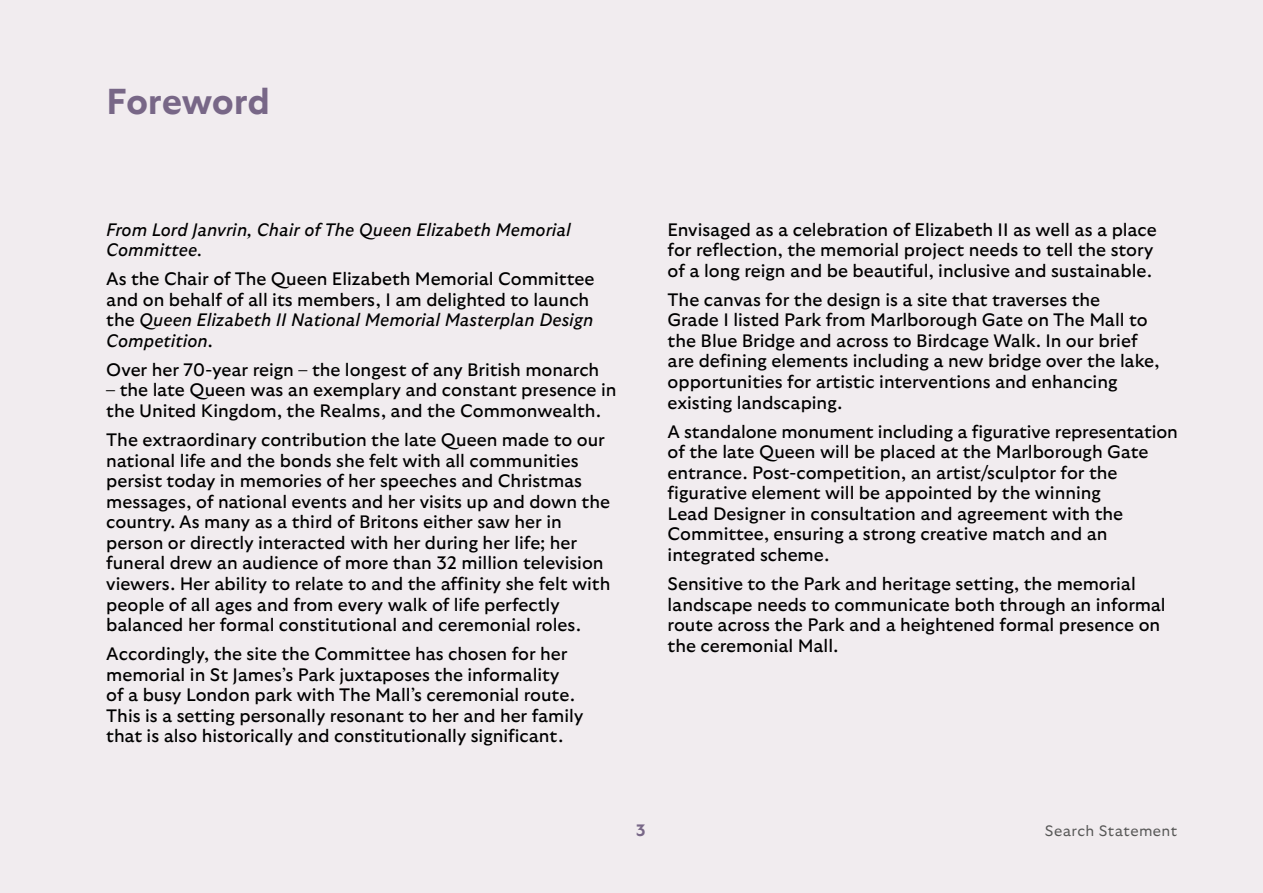
<style>
.page{position:relative;width:1263px;height:893px;background:#f1ecef}
.page>*{position:absolute;margin:0;border:0;box-sizing:border-box;transform-origin:0 0}
.t1{font:700 36px "GT Ultra";letter-spacing:-.005em;color:#786787}
.t2{font:18px/20.5px "GT Ultra";color:#000}
.t3{font:italic 18px/20.5px "GT Ultra";color:#000}
.t4{font:700 16.5px "GT Ultra";color:#786787}
.t5{font:300 15px "GT Ultra";letter-spacing:.03em;color:#575756}
.s1{font-style:italic}
</style>
<div class="page">
<h1 class="t1" style="left:106px;top:81px;width:165px">Foreword</h1>
<p class="t3" style="left:106px;top:219px;width:466px">From Lord Janvrin, Chair of The Queen Elizabeth Memorial<br>Committee.</p>
<p class="t2" style="left:106px;top:269px;width:490px">As the Chair of The Queen Elizabeth Memorial Committee and on behalf of all its members, I am delighted to launch the <span class="s1">Queen Elizabeth II National Memorial Masterplan Design Competition</span>.</p>
<p class="t2" style="left:106px;top:360px;width:494px">Over her 70-year reign – the longest of any British monarch</p>
<p class="t2" style="left:106px;top:380px;width:512px">– the late Queen was an exemplary and constant presence in the United Kingdom, the Realms, and the Commonwealth.</p>
<p class="t2" style="left:106px;top:430px;width:506px">The extraordinary contribution the late Queen made to our national life and the bonds she felt with all communities persist today in memories of her speeches and Christmas messages, of national events and her visits up and down the country. As many as a third of Britons either saw her in person or directly interacted with her during her life; her funeral drew an audience of more than 32 million television viewers. Her ability to relate to and the affinity she felt with people of all ages and from every walk of life perfectly balanced her formal constitutional and ceremonial roles.</p>
<p class="t2" style="left:106px;top:644px;width:478px">Accordingly, the site the Committee has chosen for her memorial in St James’s Park juxtaposes the informality<br>of a busy London park with The Mall’s ceremonial route.<br>This is a setting personally resonant to her and her family that is also historically and constitutionally significant.</p>
<p class="t2" style="left:668px;top:219px;width:491px">Envisaged as a celebration of Elizabeth II as well as a place for reflection, the memorial project needs to tell the story of a long reign and be beautiful, inclusive and sustainable.</p>
<p class="t2" style="left:668px;top:289px;width:493px">The canvas for the design is a site that traverses the<br>Grade I listed Park from Marlborough Gate on The Mall to the Blue Bridge and across to Birdcage Walk. In our brief are defining elements including a new bridge over the lake, opportunities for artistic interventions and enhancing existing landscaping.</p>
<p class="t2" style="left:668px;top:421px;width:512px">A standalone monument including a figurative representation of the late Queen will be placed at the Marlborough Gate entrance. Post-competition, an artist/sculptor for the figurative element will be appointed by the winning<br>Lead Designer in consultation and agreement with the Committee, ensuring a strong creative match and an integrated scheme.</p>
<p class="t2" style="left:668px;top:574px;width:500px">Sensitive to the Park and heritage setting, the memorial landscape needs to communicate both through an informal route across the Park and a heightened formal presence on the ceremonial Mall.</p>
<p class="t4" style="left:636px;top:821px;width:11px">3</p>
<p class="t5" style="left:1045px;top:823px;width:134px">Search Statement</p>
</div>
